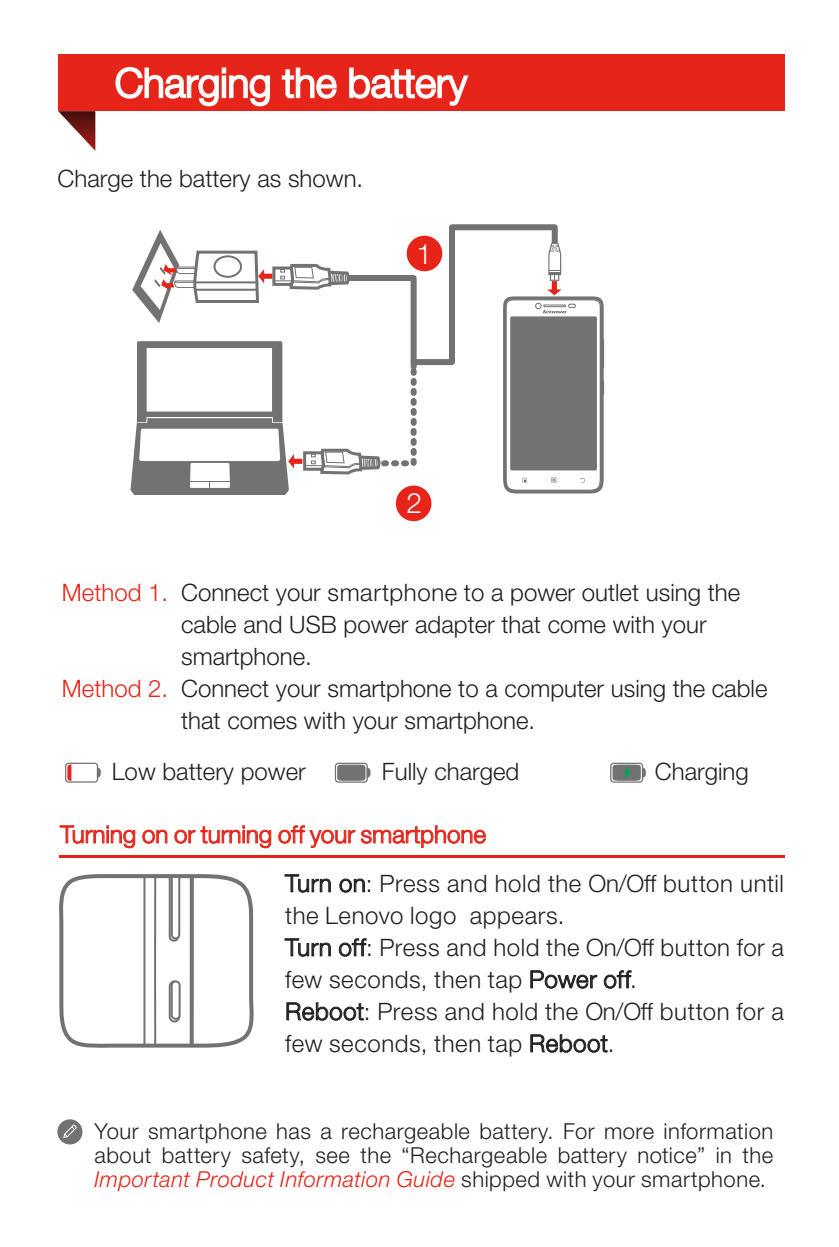
<style>
.page{position:relative;width:839px;height:1247px;background:#fff}
.page>*{position:absolute;margin:0;border:0;box-sizing:border-box;transform-origin:0 0}
.t1{font:300 40px "Helvetica Neue LT Std";color:#fff}
.t2{font:300 28px "Helvetica Neue LT Std";color:#fff}
.t3{font:300 24px/32px "Helvetica Neue LT Std";color:#231f20}
.t4{font:300 24px/32px "Helvetica Neue LT Std";letter-spacing:.025em;color:#231f20}
.t5{font:300 24px "Helvetica Neue LT Std";color:#e72419}
.t6{font:300 22px/24px "Helvetica Neue LT Std";letter-spacing:.025em;color:#231f20;text-align:justify}
.s1{font-style:italic;color:#e72419}
</style>
<div class="page">
<div style="left:57px;top:1119px;width:25px;height:25px;background:#717271;border-radius:50%"></div>
<svg style="left:63px;top:1124px;width:14px;height:14px"></svg>
<svg style="left:59px;top:825px;width:77px;height:23px"></svg>
<div style="left:142px;top:829px;width:13px;height:14px;border:1px solid #e72419;border-radius:50%"></div>
<div style="left:144px;top:831px;width:9px;height:11px;border:1px solid #e72419;border-radius:50%"></div>
<svg style="left:156px;top:829px;width:12px;height:15px"></svg>
<div style="left:174px;top:829px;width:13px;height:14px;border:1px solid #e72419;border-radius:50%"></div>
<div style="left:176px;top:831px;width:9px;height:11px;border:1px solid #e72419;border-radius:50%"></div>
<svg style="left:188px;top:825px;width:84px;height:23px"></svg>
<div style="left:278px;top:829px;width:13px;height:14px;border:1px solid #e72419;border-radius:50%"></div>
<div style="left:280px;top:831px;width:9px;height:11px;border:1px solid #e72419;border-radius:50%"></div>
<svg style="left:290px;top:825px;width:32px;height:23px"></svg>
<div style="left:321px;top:829px;width:13px;height:14px;border:1px solid #e72419;border-radius:50%"></div>
<div style="left:323px;top:831px;width:9px;height:11px;border:1px solid #e72419;border-radius:50%"></div>
<svg style="left:335px;top:825px;width:111px;height:23px"></svg>
<div style="left:447px;top:829px;width:13px;height:14px;border:1px solid #e72419;border-radius:50%"></div>
<div style="left:449px;top:831px;width:9px;height:11px;border:1px solid #e72419;border-radius:50%"></div>
<svg style="left:461px;top:829px;width:25px;height:15px"></svg>
<hr style="left:60px;top:855px;width:725px;height:2px;background:#e72419">
<svg style="left:284px;top:874px;width:47px;height:19px"></svg>
<div style="left:339px;top:878px;width:13px;height:14px;border:1px solid #231f20;border-radius:50%"></div>
<div style="left:341px;top:879px;width:9px;height:12px;border:1px solid #231f20;border-radius:50%"></div>
<svg style="left:353px;top:878px;width:12px;height:14px"></svg>
<svg style="left:284px;top:938px;width:47px;height:19px"></svg>
<div style="left:339px;top:942px;width:12px;height:14px;border:1px solid #231f20;border-radius:50%"></div>
<div style="left:340px;top:943px;width:10px;height:12px;border:1px solid #231f20;border-radius:50%"></div>
<svg style="left:351px;top:938px;width:16px;height:18px"></svg>
<svg style="left:530px;top:970px;width:14px;height:18px"></svg>
<div style="left:544px;top:974px;width:13px;height:14px;border:1px solid #231f20;border-radius:50%"></div>
<div style="left:546px;top:975px;width:10px;height:12px;border:1px solid #231f20;border-radius:50%"></div>
<svg style="left:556px;top:974px;width:41px;height:15px"></svg>
<div style="left:603px;top:974px;width:13px;height:14px;border:1px solid #231f20;border-radius:50%"></div>
<div style="left:605px;top:975px;width:10px;height:12px;border:1px solid #231f20;border-radius:50%"></div>
<svg style="left:616px;top:970px;width:16px;height:18px"></svg>
<svg style="left:286px;top:1002px;width:43px;height:19px"></svg>
<div style="left:329px;top:1006px;width:13px;height:14px;border:1px solid #231f20;border-radius:50%"></div>
<div style="left:331px;top:1007px;width:10px;height:12px;border:1px solid #231f20;border-radius:50%"></div>
<div style="left:343px;top:1006px;width:13px;height:14px;border:1px solid #231f20;border-radius:50%"></div>
<div style="left:345px;top:1007px;width:10px;height:12px;border:1px solid #231f20;border-radius:50%"></div>
<svg style="left:356px;top:1003px;width:8px;height:18px"></svg>
<svg style="left:530px;top:1034px;width:42px;height:19px"></svg>
<div style="left:573px;top:1038px;width:13px;height:14px;border:1px solid #231f20;border-radius:50%"></div>
<div style="left:575px;top:1039px;width:9px;height:12px;border:1px solid #231f20;border-radius:50%"></div>
<div style="left:587px;top:1038px;width:13px;height:14px;border:1px solid #231f20;border-radius:50%"></div>
<div style="left:589px;top:1039px;width:9px;height:12px;border:1px solid #231f20;border-radius:50%"></div>
<svg style="left:600px;top:1035px;width:8px;height:18px"></svg>
<div style="left:396px;top:485px;width:35px;height:36px;background:#e72419;border-radius:50%"></div>
<svg style="left:59px;top:874px;width:195px;height:174px"></svg>
<hr style="left:143px;top:878px;width:2px;height:166px;background:#717271">
<div style="left:170px;top:981px;width:9px;height:40px;background:#a6a7a6;border-radius:5px"></div>
<div style="left:169px;top:980px;width:11px;height:42px;border:2px solid #717271;border-radius:5px"></div>
<div style="left:172px;top:981px;width:7px;height:37px;background:#fff;border-radius:4px"></div>
<div style="left:171px;top:980px;width:9px;height:39px;border:2px solid #717271;border-radius:4px"></div>
<svg style="left:65px;top:762px;width:36px;height:20px"></svg>
<svg style="left:58px;top:111px;width:37px;height:40px"></svg>
<div style="left:58px;top:54px;width:726px;height:57px;background:#e72419"></div>
<svg style="left:115px;top:67px;width:155px;height:40px"></svg>
<svg style="left:281px;top:67px;width:56px;height:32px"></svg>
<svg style="left:349px;top:67px;width:120px;height:39px"></svg>
<svg style="left:130px;top:224px;width:475px;height:271px"></svg>
<svg style="left:335px;top:762px;width:35px;height:20px"></svg>
<svg style="left:610px;top:762px;width:35px;height:20px"></svg>
<h1 class="t1" style="left:115px;top:58px;width:353px">Charging the battery</h1>
<p class="t3" style="left:58px;top:162px;width:307px">Charge the battery as shown.</p>
<p class="t2" style="left:416px;top:237px;width:17px">1</p>
<p class="t2" style="left:406px;top:486px;width:17px">2</p>
<p class="t5" style="left:62px;top:578px;width:108px">Method 1.</p>
<p class="t5" style="left:62px;top:674px;width:108px">Method 2.</p>
<p class="t3" style="left:181px;top:576px;width:587px">Connect your smartphone to a power outlet using the cable and USB power adapter that come with your smartphone.<br>Connect your smartphone to a computer using the cable that comes with your smartphone.</p>
<p class="t3" style="left:112px;top:755px;width:195px">Low battery power</p>
<p class="t3" style="left:382px;top:755px;width:139px">Fully charged</p>
<p class="t3" style="left:654px;top:755px;width:95px">Charging</p>
<p class="t5" style="left:60px;top:819px;width:427px">Turning on or turning off your smartphone</p>
<p class="t4" style="left:285px;top:866px;width:500px">Turn on: Press and hold the On/Off button until the Lenovo logo appears.<br>Turn off: Press and hold the On/Off button for a few seconds, then tap Power off.<br>Reboot: Press and hold the On/Off button for a few seconds, then tap Reboot.</p>
<p class="t6" style="left:94px;top:1119px;width:680px">Your smartphone has a rechargeable battery. For more information about battery safety, see the “Rechargeable battery notice” in the <span class="s1">Important Product Information Guide</span> shipped with your smartphone.</p>
</div>
